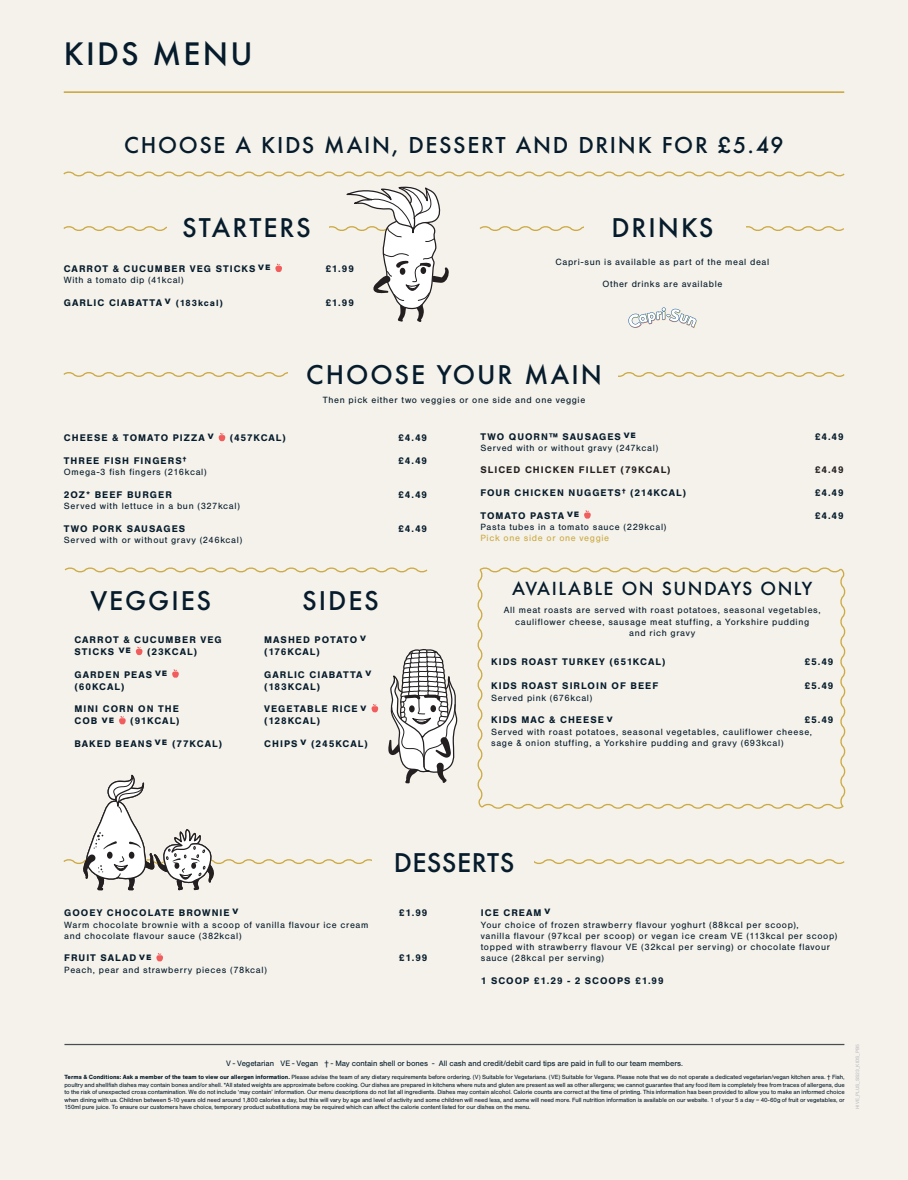
<style>
.page{position:relative;width:908px;height:1180px;background:#fff}
.page>*{position:absolute;margin:0;border:0;box-sizing:border-box;transform-origin:0 0}
.t1{font:500 30px "Futura";letter-spacing:.08em;color:#061b2b}
.t2{font:500 25px "Futura";letter-spacing:.08em;color:#061b2b}
.t3{font:500 25px "Futura";letter-spacing:.02em;color:#061b2b}
.t4{font:500 21.25px "Futura";letter-spacing:.08em;color:#061b2b}
.t5{font:500 17.5px "Futura";letter-spacing:.08em;color:#061b2b}
.Body_Text{font:700 10px/12px "Nimbus San";letter-spacing:.1em;color:#061b2b}
.Body_Text-2{font:700 10px "Nimbus San";letter-spacing:.1em;color:#231f20}
.Body_Text-3{font:9.38px/11.2px "Nimbus San";letter-spacing:.07em;color:#061b2b}
.t6{font:8.12px "Nimbus San";letter-spacing:-.005em;color:#061b2b}
.t7{font:6.25px/7.5px "Nimbus San";letter-spacing:-.005em;color:#061b2b;text-align:justify}
.t8{font:5px "Nimbus San";color:#bcbdc0}
.s1{font-size:9.38px}
.s2{color:#cdaa43}
.s3{font-weight:700}
</style>
<div class="page">
<div style="left:0;top:0;width:907px;height:1180px;background:#f4f2eb"></div>
<svg style="left:479px;top:226px;width:365px;height:5px"></svg>
<svg style="left:63px;top:372px;width:782px;height:5px"></svg>
<svg style="left:63px;top:171px;width:782px;height:6px"></svg>
<svg style="left:64px;top:567px;width:364px;height:6px"></svg>
<svg style="left:477px;top:567px;width:369px;height:226px"></svg>
<div style="left:288px;top:352px;width:329px;height:40px;background:#f4f2eb"></div>
<div style="left:583px;top:197px;width:161px;height:58px;background:#f4f2eb"></div>
<svg style="left:63px;top:186px;width:386px;height:136px"></svg>
<svg style="left:156px;top:953px;width:7px;height:9px"></svg>
<svg style="left:218px;top:433px;width:7px;height:9px"></svg>
<svg style="left:584px;top:510px;width:6px;height:9px"></svg>
<hr style="left:64px;top:92px;width:779px;height:1px;background:#cdaa43">
<svg style="left:628px;top:307px;width:68px;height:22px"></svg>
<svg style="left:63px;top:647px;width:782px;height:243px"></svg>
<hr style="left:64px;top:1044px;width:780px;height:1px;background:#4b4c4d">
<p class="t1" style="left:64px;top:33px;width:190px">KIDS MENU</p>
<p class="t4" style="left:124px;top:131px;width:660px">CHOOSE A KIDS MAIN, DESSERT AND DRINK FOR £5.49</p>
<p class="t2" style="left:182px;top:211px;width:130px">STARTERS</p>
<p class="Body_Text" style="left:64px;top:263px;width:208px">CARROT &amp; CUCUMBER VEG STICKS <sup>VE</sup></p>
<p class="Body_Text" style="left:325px;top:263px;width:30px">£1.99</p>
<p class="Body_Text-3" style="left:64px;top:275px;width:121px">With a tomato dip (41kcal)</p>
<p class="Body_Text" style="left:64px;top:297px;width:160px">GARLIC CIABATTA <sup>V</sup> <span class="s1">(183kcal)</span></p>
<p class="Body_Text" style="left:325px;top:297px;width:30px">£1.99</p>
<p class="t2" style="left:611px;top:211px;width:103px">DRINKS</p>
<p class="Body_Text-3" style="left:555px;top:256px;width:215px">Capri-sun is available as part of the meal deal</p>
<p class="Body_Text-3" style="left:602px;top:279px;width:121px">Other drinks are available</p>
<p class="t2" style="left:306px;top:357px;width:297px">CHOOSE YOUR MAIN</p>
<h3 class="Body_Text-3" style="left:322px;top:394px;width:264px">Then pick either two veggies or one side and one veggie</h3>
<p class="Body_Text" style="left:64px;top:432px;width:151px">CHEESE &amp; TOMATO PIZZA <sup>V</sup></p>
<p class="Body_Text" style="left:230px;top:432px;width:58px">(457KCAL)</p>
<p class="Body_Text" style="left:398px;top:432px;width:30px">£4.49</p>
<p class="Body_Text" style="left:64px;top:455px;width:124px">THREE FISH FINGERS<sup>†</sup></p>
<p class="Body_Text" style="left:398px;top:455px;width:30px">£4.49</p>
<p class="Body_Text-3" style="left:64px;top:467px;width:144px">Omega-3 fish fingers (216kcal)</p>
<p class="Body_Text" style="left:64px;top:489px;width:109px">2OZ* BEEF BURGER</p>
<p class="Body_Text" style="left:398px;top:489px;width:30px">£4.49</p>
<p class="Body_Text-3" style="left:64px;top:500px;width:177px">Served with lettuce in a bun (327kcal)</p>
<p class="Body_Text" style="left:64px;top:522px;width:123px">TWO PORK SAUSAGES</p>
<p class="Body_Text" style="left:398px;top:522px;width:30px">£4.49</p>
<p class="Body_Text-3" style="left:64px;top:534px;width:180px">Served with or without gravy (246kcal)</p>
<p class="t2" style="left:90px;top:584px;width:122px">VEGGIES</p>
<p class="t2" style="left:302px;top:584px;width:78px">SIDES</p>
<p class="Body_Text" style="left:74px;top:634px;width:149px">CARROT &amp; CUCUMBER VEG<br>STICKS <sup>VE</sup></p>
<p class="Body_Text" style="left:264px;top:634px;width:104px">MASHED POTATO <sup>V </sup>(176KCAL)</p>
<p class="Body_Text" style="left:264px;top:668px;width:109px">GARLIC CIABATTA <sup>V </sup>(183KCAL)</p>
<p class="Body_Text" style="left:264px;top:703px;width:104px">VEGETABLE RICE <sup>V </sup>(128KCAL)</p>
<p class="Body_Text" style="left:264px;top:738px;width:105px">CHIPS <sup>V</sup> (245KCAL)</p>
<p class="Body_Text" style="left:147px;top:646px;width:51px">(23KCAL)</p>
<p class="Body_Text" style="left:74px;top:668px;width:94px">GARDEN PEAS <sup>VE </sup>(60KCAL)</p>
<p class="Body_Text" style="left:74px;top:703px;width:106px">MINI CORN ON THE<br>COB <sup>VE</sup></p>
<p class="Body_Text" style="left:130px;top:715px;width:51px">(91KCAL)</p>
<p class="Body_Text" style="left:74px;top:738px;width:149px">BAKED BEANS <sup>VE</sup> (77KCAL)</p>
<p class="Body_Text" style="left:480px;top:430px;width:157px">TWO QUORN™ SAUSAGES <sup>VE</sup></p>
<p class="Body_Text" style="left:814px;top:430px;width:30px">£4.49</p>
<p class="Body_Text-3" style="left:480px;top:442px;width:179px">Served with or without gravy (247kcal)</p>
<p class="Body_Text-2" style="left:480px;top:464px;width:192px">SLICED CHICKEN FILLET (79KCAL)</p>
<p class="Body_Text-2" style="left:814px;top:464px;width:30px">£4.49</p>
<p class="Body_Text" style="left:480px;top:487px;width:207px">FOUR CHICKEN NUGGETS<sup>†</sup> (214KCAL)</p>
<p class="Body_Text" style="left:814px;top:487px;width:30px">£4.49</p>
<p class="Body_Text" style="left:480px;top:509px;width:100px">TOMATO PASTA <sup>VE</sup></p>
<p class="Body_Text" style="left:814px;top:509px;width:30px">£4.49</p>
<p class="Body_Text-3" style="left:480px;top:521px;width:187px">Pasta tubes in a tomato sauce (229kcal)<br><span class="s2">Pick one side or one veggie</span></p>
<p class="t5" style="left:512px;top:577px;width:301px">AVAILABLE ON SUNDAYS ONLY</p>
<p class="Body_Text-3" style="left:503px;top:605px;width:318px;text-align:center">All meat roasts are served with roast potatoes, seasonal vegetables, cauliflower cheese, sausage meat stuffing, a Yorkshire pudding<br>and rich gravy</p>
<p class="Body_Text" style="left:491px;top:655px;width:176px">KIDS ROAST TURKEY (651KCAL)</p>
<p class="Body_Text" style="left:804px;top:655px;width:31px">£5.49</p>
<p class="Body_Text" style="left:491px;top:679px;width:169px">KIDS ROAST SIRLOIN OF BEEF</p>
<p class="Body_Text" style="left:804px;top:679px;width:31px">£5.49</p>
<p class="Body_Text-3" style="left:491px;top:692px;width:103px">Served pink (676kcal)</p>
<p class="Body_Text" style="left:491px;top:714px;width:123px">KIDS MAC &amp; CHEESE <sup>V</sup></p>
<p class="Body_Text" style="left:804px;top:714px;width:31px">£5.49</p>
<p class="Body_Text-3" style="left:491px;top:726px;width:322px">Served with roast potatoes, seasonal vegetables, cauliflower cheese, sage &amp; onion stuffing, a Yorkshire pudding and gravy (693kcal)</p>
<p class="t3" style="left:393px;top:845px;width:122px">DESSERTS</p>
<p class="Body_Text" style="left:64px;top:907px;width:176px">GOOEY CHOCOLATE BROWNIE <sup>V</sup></p>
<p class="Body_Text" style="left:399px;top:907px;width:30px">£1.99</p>
<p class="Body_Text-3" style="left:64px;top:919px;width:305px">Warm chocolate brownie with a scoop of vanilla flavour ice cream and chocolate flavour sauce (382kcal)</p>
<p class="Body_Text" style="left:64px;top:952px;width:89px">FRUIT SALAD <sup>VE</sup></p>
<p class="Body_Text" style="left:399px;top:952px;width:30px">£1.99</p>
<p class="Body_Text-3" style="left:64px;top:964px;width:204px">Peach, pear and strawberry pieces (78kcal)</p>
<p class="Body_Text" style="left:480px;top:907px;width:71px">ICE CREAM <sup>V</sup></p>
<p class="Body_Text-3" style="left:480px;top:919px;width:358px">Your choice of frozen strawberry flavour yoghurt (88kcal per scoop),<br>vanilla flavour (97kcal per scoop) or vegan ice cream VE (113kcal per scoop) topped with strawberry flavour VE (32kcal per serving) or chocolate flavour sauce (28kcal per serving)</p>
<p class="Body_Text" style="left:480px;top:975px;width:184px">1 SCOOP £1.29 - 2 SCOOPS £1.99</p>
<p class="t6" style="left:226px;top:1059px;width:458px">V - Vegetarian VE - Vegan † - May contain shell or bones - All cash and credit/debit card tips are paid in full to our team members.</p>
<p class="t7" style="left:64px;top:1073px;width:781px"><span class="s3">Terms &amp; Conditions: Ask a member of the team to view our allergen information.</span> Please advise the team of any dietary requirements before ordering. (V) Suitable for Vegetarians. (VE) Suitable for Vegans. Please note that we do not operate a dedicated vegetarian/vegan kitchen area. † Fish, poultry and shellfish dishes may contain bones and/or shell. *All stated weights are approximate before cooking. Our dishes are prepared in kitchens where nuts and gluten are present as well as other allergens; we cannot guarantee that any food item is completely free from traces of allergens, due to the risk of unexpected cross contamination. We do not include ‘may contain’ information. Our menu descriptions do not list all ingredients. Dishes may contain alcohol. Calorie counts are correct at the time of printing. This information has been provided to allow you to make an informed choice when dining with us. Children between 5-10 years old need around 1,800 calories a day, but this will vary by age and level of activity and some children will need less, and some will need more. Full nutrition information is available on our website. 1 of your 5 a day = 40-60g of fruit or vegetables, or 150ml pure juice. To ensure our customers have choice, temporary product substitutions may be required which can affect the calorie content listed for our dishes on the menu.</p>
<p class="t8" style="left:854px;top:1109px;width:67px;rotate:-90deg">HIVE_PLUS_SS23_KIDS_PB5</p>
</div>
